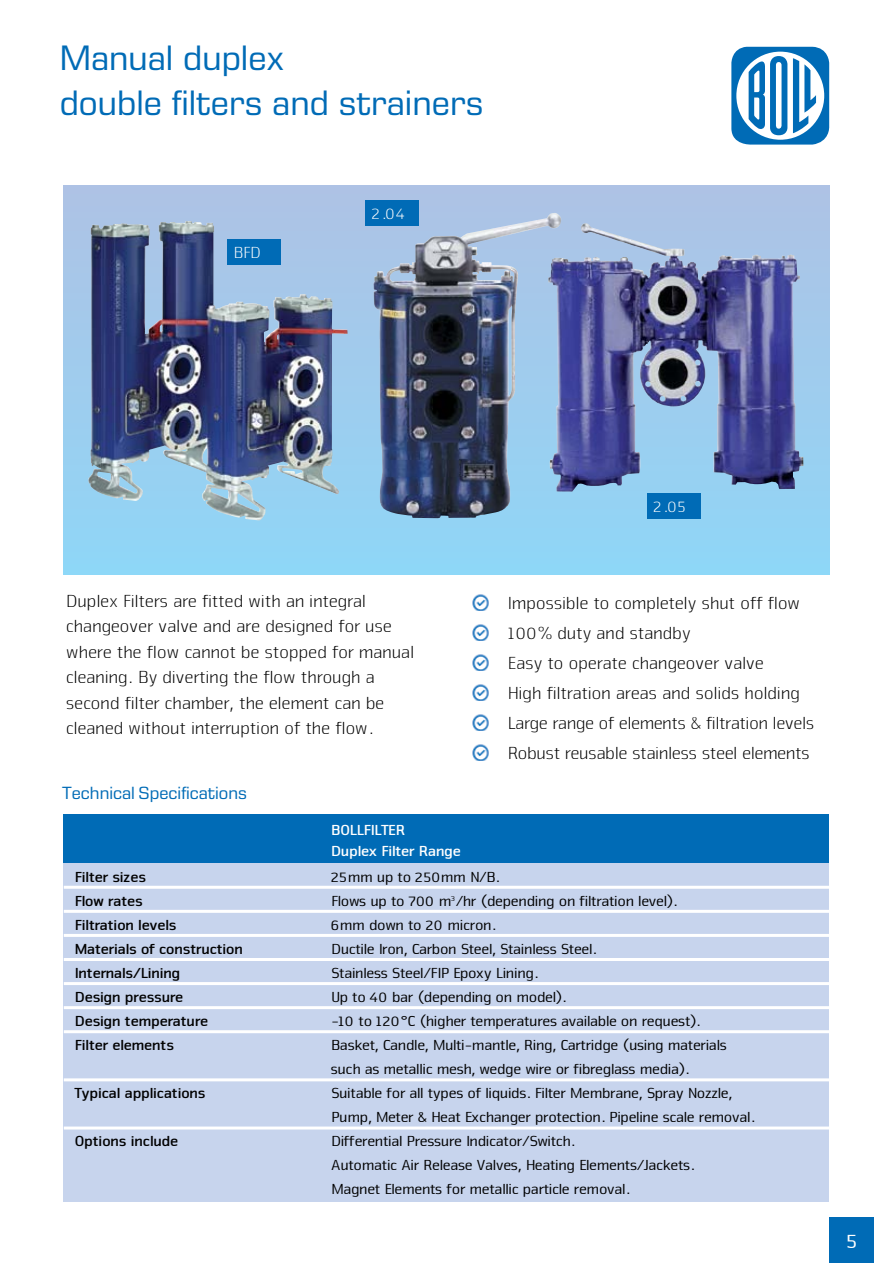
<style>
.page{position:relative;width:893px;height:1263px;background:#fff}
.page>*{position:absolute;margin:0;border:0;box-sizing:border-box;transform-origin:0 0}
.t1{font:36px/45px "Eurostile Next Pro";color:#006bb6}
.t2{font:21px "Nuri";color:#fff}
.t3{font:300 18px/25.5px "Nuri";color:#000}
.t4{font:18px "Eurostile Next Pro";color:#006bb6}
.t5{font:300 16.5px "Nuri";color:#fff}
.t6{font:15px/24px "Nuri";color:#000}
.t7{font:700 15px "Nuri";color:#000}
.t8{font:700 15px/21px "Nuri";color:#fff}
</style>
<div class="page">
<div style="left:829px;top:1217px;width:45px;height:46px;background:#006bb6"></div>
<svg style="left:731px;top:47px;width:98px;height:98px"></svg>
<svg style="left:64px;top:186px;width:765px;height:388px;background:#93bee0"></svg>
<img style="left:473px;top:595px;width:16px;height:16px">
<img style="left:473px;top:625px;width:16px;height:16px">
<img style="left:473px;top:655px;width:16px;height:16px">
<img style="left:473px;top:685px;width:16px;height:16px">
<img style="left:473px;top:715px;width:16px;height:16px">
<img style="left:473px;top:745px;width:16px;height:16px">
<div style="left:64px;top:863px;width:765px;height:339px;background:#c7d4ed"></div>
<div style="left:64px;top:814px;width:765px;height:49px;background:#006bb6"></div>
<hr style="left:64px;top:886px;width:765px;height:3px;background:#fff">
<hr style="left:64px;top:910px;width:765px;height:3px;background:#fff">
<hr style="left:64px;top:934px;width:765px;height:3px;background:#fff">
<hr style="left:64px;top:958px;width:765px;height:3px;background:#fff">
<hr style="left:64px;top:982px;width:765px;height:3px;background:#fff">
<hr style="left:64px;top:1006px;width:765px;height:3px;background:#fff">
<hr style="left:64px;top:1030px;width:765px;height:3px;background:#fff">
<hr style="left:64px;top:1078px;width:765px;height:3px;background:#fff">
<hr style="left:64px;top:1126px;width:765px;height:3px;background:#fff">
<img style="left:561px;top:224px;width:215px;height:268px">
<img style="left:88px;top:221px;width:172px;height:299px">
<img style="left:373px;top:213px;width:188px;height:305px">
<div style="left:227px;top:240px;width:54px;height:25px;background:#006bb6"></div>
<div style="left:647px;top:494px;width:54px;height:25px;background:#006bb6"></div>
<div style="left:366px;top:201px;width:53px;height:25px;background:#006bb6"></div>
<h1 class="t1" style="left:60px;top:35px;width:425px">Manual duplex<br>double filters and strainers</h1>
<p class="t5" style="left:233px;top:243px;width:29px">BFD</p>
<p class="t5" style="left:371px;top:204px;width:36px">2.04</p>
<p class="t5" style="left:653px;top:496px;width:35px">2.05</p>
<p class="t3" style="left:65px;top:587px;width:350px">Duplex Filters are fitted with an integral changeover valve and are designed for use where the flow cannot be stopped for manual cleaning. By diverting the flow through a second filter chamber, the element can be cleaned without interruption of the flow.</p>
<p class="t3" style="left:507px;top:588px;width:308px;line-height:30px">Impossible to completely shut off flow 100% duty and standby<br>Easy to operate changeover valve<br>High filtration areas and solids holding Large range of elements &amp; filtration levels Robust reusable stainless steel elements</p>
<p class="t4" style="left:62px;top:783px;width:186px">Technical Specifications</p>
<p class="t8" style="left:330px;top:819px;width:131px">BOLLFILTER<br>Duplex Filter Range</p>
<p class="t7" style="left:74px;top:867px;width:73px">Filter sizes</p>
<p class="t6" style="left:330px;top:864px;width:170px">25mm up to 250mm N/B.</p>
<p class="t7" style="left:74px;top:891px;width:69px">Flow rates</p>
<p class="t6" style="left:330px;top:888px;width:347px">Flows up to 700 m<sup>3</sup>/hr (depending on filtration level).</p>
<p class="t7" style="left:74px;top:915px;width:103px">Filtration levels</p>
<p class="t6" style="left:330px;top:912px;width:166px">6mm down to 20 micron.</p>
<p class="t7" style="left:74px;top:939px;width:169px">Materials of construction</p>
<p class="t6" style="left:330px;top:936px;width:267px">Ductile Iron, Carbon Steel, Stainless Steel.</p>
<p class="t7" style="left:74px;top:963px;width:107px">Internals/Lining</p>
<p class="t6" style="left:330px;top:960px;width:208px">Stainless Steel/FIP Epoxy Lining.</p>
<p class="t7" style="left:74px;top:988px;width:110px">Design pressure</p>
<p class="t6" style="left:330px;top:984px;width:236px">Up to 40 bar (depending on model).</p>
<p class="t7" style="left:74px;top:1012px;width:135px">Design temperature</p>
<p class="t6" style="left:330px;top:1008px;width:370px">-10 to 120°C (higher temperatures available on request).</p>
<p class="t7" style="left:74px;top:1036px;width:100px">Filter elements</p>
<p class="t6" style="left:330px;top:1032px;width:397px">Basket, Candle, Multi-mantle, Ring, Cartridge (using materials such as metallic mesh, wedge wire or fibreglass media).</p>
<p class="t7" style="left:74px;top:1084px;width:132px">Typical applications</p>
<p class="t6" style="left:330px;top:1080px;width:425px">Suitable for all types of liquids. Filter Membrane, Spray Nozzle,<br>Pump, Meter &amp; Heat Exchanger protection. Pipeline scale removal.</p>
<p class="t7" style="left:74px;top:1132px;width:105px">Options include</p>
<p class="t6" style="left:330px;top:1128px;width:365px">Differential Pressure Indicator/Switch.<br>Automatic Air Release Valves, Heating Elements/Jackets.<br>Magnet Elements for metallic particle removal.</p>
<h2 class="t2" style="left:846px;top:1228px;width:13px">5</h2>
</div>
